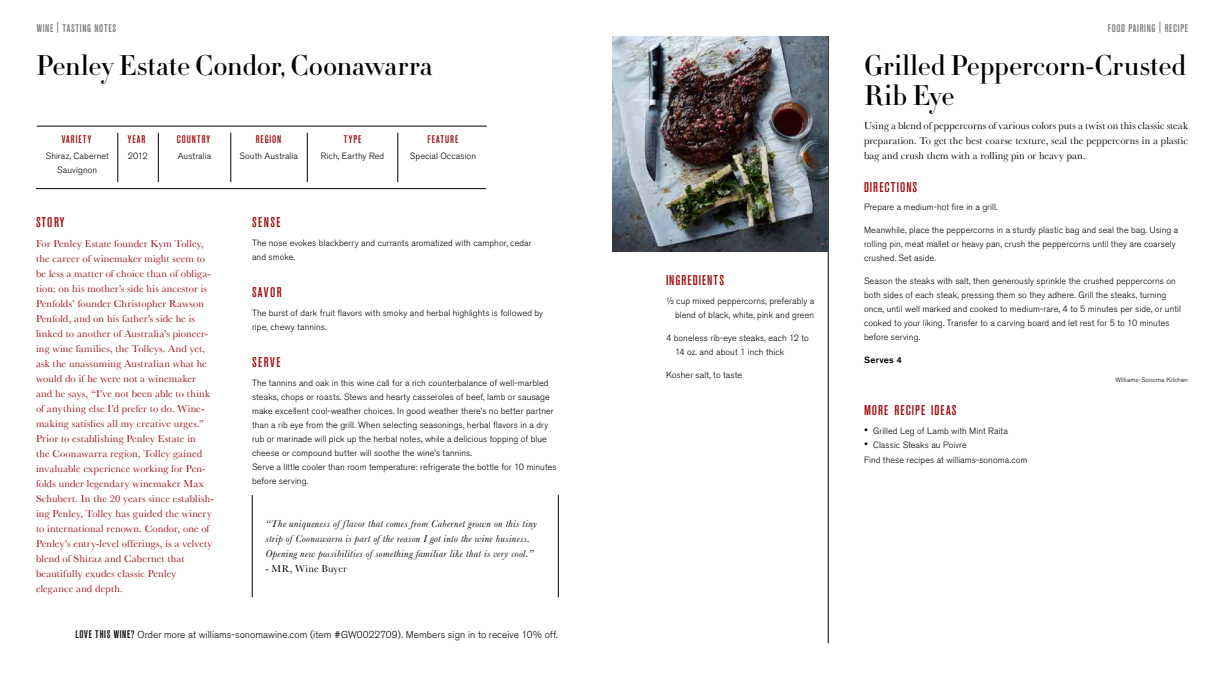
<style>
.page{position:relative;width:1224px;height:684px;background:#fff}
.page>*{position:absolute;margin:0;border:0;box-sizing:border-box;transform-origin:0 0}
.t1{font:28px/30px "Didot HTF M16 Medium";letter-spacing:-.005em;color:#000}
.t2{font:500 condensed 14px "Akzidenz Grotesk BE";letter-spacing:.08em;color:#9e0b0f}
.t3{font:500 condensed 11px "Akzidenz Grotesk BE";letter-spacing:.06em;color:#77787b}
.t4{font:500 condensed 11px "Akzidenz Grotesk BE";letter-spacing:.09em;color:#9e0b0f}
.t5{font:10.5px/15px "Baskerville";letter-spacing:.015em;color:#9e0b0f}
.t6{font:10.5px/15px "Baskerville";letter-spacing:.005em;color:#000;text-align:justify}
.t7{font:italic 10.5px/15px "Baskerville";letter-spacing:.035em;color:#000}
.t8{font:300 10px "Akzidenz Grotesk BE";letter-spacing:.005em;color:#000}
.t9{font:300 9px/14px "Akzidenz Grotesk BE";letter-spacing:.01em;color:#000}
.t10{font:500 9px "Akzidenz Grotesk BE";letter-spacing:.035em;color:#000}
.t11{font:300 6.5px "Akzidenz Grotesk BE";letter-spacing:.02em;color:#000}
.s1{font-weight:500;font-stretch:condensed;font-size:11px}
.s2{font-size:12px}
</style>
<div class="page">
<hr style="left:398px;top:133px;width:1px;height:49px;background:#000">
<hr style="left:118px;top:133px;width:1px;height:49px;background:#000">
<hr style="left:158px;top:133px;width:1px;height:49px;background:#000">
<hr style="left:231px;top:133px;width:1px;height:49px;background:#000">
<hr style="left:307px;top:133px;width:1px;height:49px;background:#000">
<hr style="left:37px;top:126px;width:450px;height:1px;background:#000">
<hr style="left:36px;top:188px;width:450px;height:1px;background:#000">
<hr style="left:828px;top:36px;width:1px;height:607px;background:#000">
<img style="left:612px;top:36px;width:216px;height:216px">
<hr style="left:252px;top:495px;width:1px;height:102px;background:#000">
<hr style="left:558px;top:495px;width:1px;height:102px;background:#000">
<p class="t3" style="left:37px;top:22px;width:81px">WINE | TASTING NOTES</p>
<h1 class="t1" style="left:36px;top:51px;width:398px">Penley Estate Condor, Coonawarra</h1>
<p class="t4" style="left:62px;top:133px;width:31px">VARIETY</p>
<p class="t4" style="left:128px;top:133px;width:19px">YEAR</p>
<p class="t4" style="left:177px;top:133px;width:35px">COUNTRY</p>
<p class="t4" style="left:256px;top:133px;width:27px">REGION</p>
<p class="t4" style="left:344px;top:133px;width:19px">TYPE</p>
<p class="t4" style="left:428px;top:133px;width:32px">FEATURE</p>
<p class="t9" style="left:46px;top:149px;width:65px">Shiraz, Cabernet</p>
<p class="t9" style="left:410px;top:149px;width:68px">Special Occasion</p>
<p class="t9" style="left:57px;top:163px;width:41px">Sauvignon</p>
<p class="t9" style="left:128px;top:149px;width:22px">2012</p>
<p class="t9" style="left:178px;top:149px;width:35px">Australia</p>
<p class="t9" style="left:240px;top:149px;width:60px">South Australia</p>
<p class="t9" style="left:321px;top:149px;width:65px">Rich, Earthy Red</p>
<h2 class="t2" style="left:36px;top:214px;width:30px">STORY</h2>
<p class="t5" style="left:36px;top:235px;width:179px">For Penley Estate founder Kym Tolley, the career of winemaker might seem to be less a matter of choice than of obliga&shy;tion: on his mother’s side his ancestor is Penfolds’ founder Christopher Rawson Penfold, and on his father’s side he is linked to another of Australia’s pioneer&shy;ing wine families, the Tolleys. And yet, ask the unassuming Australian what he would do if he were not a winemaker and he says, “I’ve not been able to think of anything else I’d prefer to do. Wine&shy;making satisfies all my creative urges.” Prior to establishing Penley Estate in<br>the Coonawarra region, Tolley gained invaluable experience working for Pen&shy;folds under legendary winemaker Max Schubert. In the 20 years since establish&shy;ing Penley, Tolley has guided the winery to international renown. Condor, one of Penley’s entry-level offerings, is a velvety blend of Shiraz and Cabernet that beautifully exudes classic Penley elegance and depth.</p>
<h2 class="t2" style="left:252px;top:214px;width:30px">SENSE</h2>
<p class="t9" style="left:252px;top:236px;width:281px">The nose evokes blackberry and currants aromatized with camphor, cedar and smoke.</p>
<h2 class="t2" style="left:252px;top:284px;width:31px">SAVOR</h2>
<p class="t9" style="left:252px;top:306px;width:293px">The burst of dark fruit flavors with smoky and herbal highlights is followed by ripe, chewy tannins.</p>
<h2 class="t2" style="left:252px;top:354px;width:30px">SERVE</h2>
<p class="t9" style="left:252px;top:376px;width:306px">The tannins and oak in this wine call for a rich counterbalance of well-marbled steaks, chops or roasts. Stews and hearty casseroles of beef, lamb or sausage make excellent cool-weather choices. In good weather there’s no better partner than a rib eye from the grill. When selecting seasonings, herbal flavors in a dry rub or marinade will pick up the herbal notes, while a delicious topping of blue cheese or compound butter will soothe the wine’s tannins.<br>Serve a little cooler than room temperature: refrigerate the bottle for 10 minutes before serving.</p>
<p class="t7" style="left:266px;top:516px;width:273px">“The uniqueness of flavor that comes from Cabernet grown on this tiny strip of Coonawarra is part of the reason I got into the wine business.<br>Opening new possibilities of something familiar like that is very cool.”</p>
<p class="t6" style="left:266px;top:561px;width:83px">- MR, Wine Buyer</p>
<p class="t8" style="left:75px;top:629px;width:484px"><span class="s1">LOVE THIS WINE?</span> Order more at williams-sonomawine.com (item #GW0022709). Members sign in to receive 10% off.</p>
<h2 class="t2" style="left:666px;top:272px;width:60px">INGREDIENTS</h2>
<p class="t9" style="left:666px;top:294px;width:150px;text-align:right">½ cup mixed peppercorns, preferably a blend of black, white, pink and green</p>
<p class="t9" style="left:675px;top:331px;width:136px;text-indent:-9px">4 boneless rib-eye steaks, each 12 to<br>14 oz. and about 1 inch thick</p>
<p class="t9" style="left:666px;top:368px;width:78px">Kosher salt, to taste</p>
<p class="t3" style="left:1108px;top:22px;width:82px">FOOD PAIRING | RECIPE</p>
<h1 class="t1" style="left:864px;top:51px;width:324px">Grilled Peppercorn-Crusted<br>Rib Eye</h1>
<p class="t6" style="left:864px;top:118px;width:326px">Using a blend of peppercorns of various colors puts a twist on this classic steak preparation. To get the best coarse texture, seal the peppercorns in a plastic bag and crush them with a rolling pin or heavy pan.</p>
<h2 class="t2" style="left:864px;top:179px;width:55px">DIRECTIONS</h2>
<p class="t9" style="left:864px;top:200px;width:135px">Prepare a medium-hot fire in a grill.</p>
<p class="t9" style="left:864px;top:223px;width:316px">Meanwhile, place the peppercorns in a sturdy plastic bag and seal the bag. Using a rolling pin, meat mallet or heavy pan, crush the peppercorns until they are coarsely crushed. Set aside.</p>
<p class="t9" style="left:864px;top:274px;width:318px">Season the steaks with salt, then generously sprinkle the crushed peppercorns on both sides of each steak, pressing them so they adhere. Grill the steaks, turning once, until well marked and cooked to medium-rare, 4 to 5 minutes per side, or until cooked to your liking. Transfer to a carving board and let rest for 5 to 10 minutes before serving.</p>
<p class="t10" style="left:864px;top:355px;width:39px">Serves 4</p>
<p class="t11" style="left:1116px;top:377px;width:74px">Williams-Sonoma Kitchen</p>
<h2 class="t2" style="left:864px;top:403px;width:94px">MORE RECIPE IDEAS</h2>
<p class="t9" style="left:864px;top:424px;width:145px"><span class="s2">•</span> Grilled Leg of Lamb with Mint Raita</p>
<p class="t9" style="left:864px;top:438px;width:165px;line-height:14.9px"><span class="s2">•</span> Classic Steaks au Poivre<br>Find these recipes at williams-sonoma.com</p>
</div>
